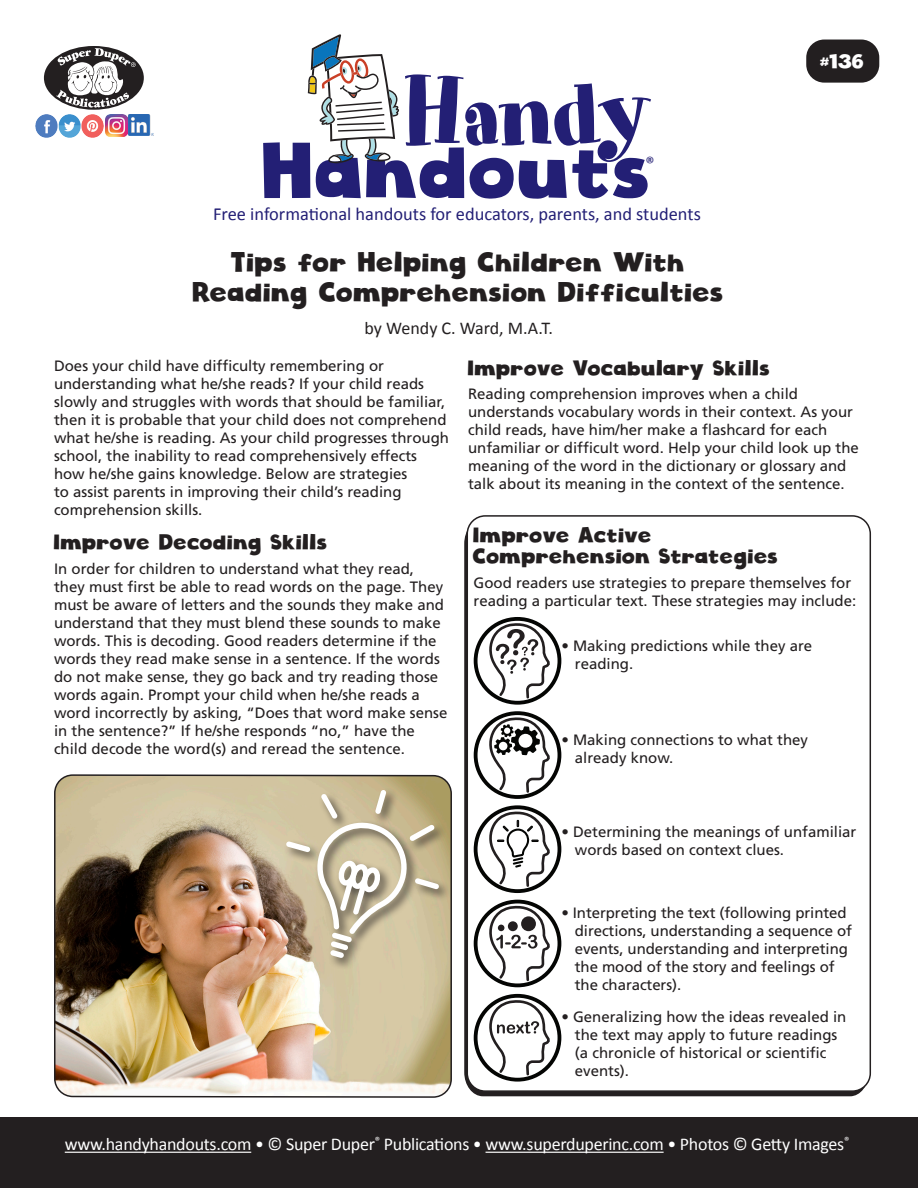
<style>
.page{position:relative;width:918px;height:1188px;background:#fff}
.page>*{position:absolute;margin:0;border:0;box-sizing:border-box;transform-origin:0 0}
.t1{font:93.75px "Art Department JNL";letter-spacing:-.03em;color:#231f75}
.t2{font:76.8px "Cloudy Witha Chanceof Love";color:#231f75}
.HH_Title{font:27px/30px "Cloudy Witha Chanceof Love";color:#231f20;text-align:center}
.HH_Text{font:21px/21px "Cloudy Witha Chanceof Love";color:#231f20}
.t3{font:19.5px "Cloudy Witha Chanceof Love";color:#fff}
.t4{font:18.45px "Calibri";color:#231f75}
.t5{font:18px "Calibri";letter-spacing:-.015em;color:#fff}
.HH_Author{font:18px "Calibri";color:#231f20}
.t6{font:18px "Calibri";color:#231f75}
.HH_Text-2{font:15px/18px "Frutiger";color:#231f20}
</style>
<div class="page">
<div style="left:806px;top:40px;width:73px;height:43px;background:#231f20;border-radius:18px"></div>
<div style="left:0;top:1118px;width:918px;height:70px;background:#231f20"></div>
<div style="left:44px;top:46px;width:100px;height:64px;background:#231f20;border-radius:50%"></div>
<svg style="left:56px;top:48px;width:80px;height:60px"></svg>
<img style="left:36px;top:115px;width:68px;height:22px">
<img style="left:106px;top:115px;width:21px;height:21px">
<hr style="left:65px;top:1152px;width:186px;height:1px;background:#fff">
<hr style="left:486px;top:1152px;width:178px;height:1px;background:#fff">
<img style="left:129px;top:115px;width:24px;height:21px">
<svg style="left:308px;top:34px;width:91px;height:129px"></svg>
<img style="left:54px;top:774px;width:398px;height:324px">
<div style="left:467px;top:515px;width:404px;height:577px;border:2px solid #231f20;border-radius:18px"></div>
<div style="left:474px;top:805px;width:87px;height:88px;border:4px solid #040503;border-radius:50%"></div>
<div style="left:474px;top:711px;width:87px;height:88px;border:4px solid #040503;border-radius:50%"></div>
<svg style="left:486px;top:714px;width:67px;height:83px"></svg>
<div style="left:474px;top:617px;width:87px;height:88px;border:4px solid #040503;border-radius:50%"></div>
<svg style="left:486px;top:620px;width:67px;height:83px"></svg>
<div style="left:474px;top:900px;width:87px;height:87px;border:4px solid #040503;border-radius:50%"></div>
<div style="left:474px;top:994px;width:87px;height:88px;border:4px solid #040503;border-radius:50%"></div>
<svg style="left:486px;top:808px;width:67px;height:345px"></svg>
<div style="left:283px;top:787px;width:168px;height:184px;background:#231f20;opacity:.75"></div>
<svg style="left:286px;top:841px;width:24px;height:11px"></svg>
<svg style="left:316px;top:790px;width:123px;height:168px;background:#c8bda0"></svg>
<p class="t1" style="left:402px;top:57px;width:252px">Handy</p>
<p class="t2" style="left:264px;top:123px;width:391px">Handouts</p>
<p class="t6" style="left:646px;top:150px;width:11px">®</p>
<p class="t4" style="left:213px;top:201px;width:489px">Free informational handouts for educators, parents, and students</p>
<p class="HH_Title" style="left:193px;top:247px;width:533px">Tips for Helping Children With<br>Reading Comprehension Difficulties</p>
<p class="HH_Author" style="left:365px;top:315px;width:190px">by Wendy C. Ward, M.A.T.</p>
<p class="t3" style="left:821px;top:49px;width:46px">#136</p>
<p class="HH_Text-2" style="left:54px;top:356px;width:397px">Does your child have difficulty remembering or understanding what he/she reads? If your child reads slowly and struggles with words that should be familiar, then it is probable that your child does not comprehend what he/she is reading. As your child progresses through school, the inability to read comprehensively effects how he/she gains knowledge. Below are strategies<br>to assist parents in improving their child’s reading comprehension skills.</p>
<p class="HH_Text" style="left:54px;top:532px;width:276px">Improve Decoding Skills</p>
<p class="HH_Text-2" style="left:54px;top:559px;width:395px">In order for children to understand what they read, they must first be able to read words on the page. They must be aware of letters and the sounds they make and understand that they must blend these sounds to make words. This is decoding. Good readers determine if the words they read make sense in a sentence. If the words do not make sense, they go back and try reading those words again. Prompt your child when he/she reads a word incorrectly by asking, “Does that word make sense in the sentence?” If he/she responds “no,” have the child decode the word(s) and reread the sentence.</p>
<p class="HH_Text" style="left:468px;top:357px;width:304px">Improve Vocabulary Skills</p>
<p class="HH_Text-2" style="left:468px;top:385px;width:392px">Reading comprehension improves when a child understands vocabulary words in their context. As your child reads, have him/her make a flashcard for each unfamiliar or difficult word. Help your child look up the meaning of the word in the dictionary or glossary and talk about its meaning in the context of the sentence.</p>
<p class="HH_Text" style="left:474px;top:525px;width:307px">Improve Active<br>Comprehension Strategies</p>
<p class="HH_Text-2" style="left:474px;top:573px;width:384px">Good readers use strategies to prepare themselves for reading a particular text. These strategies may include:</p>
<p class="HH_Text-2" style="left:575px;top:636px;width:239px;text-indent:-14px">• Making predictions while they are reading.</p>
<p class="HH_Text-2" style="left:575px;top:731px;width:235px;text-indent:-14px">• Making connections to what they already know.</p>
<p class="HH_Text-2" style="left:575px;top:823px;width:283px;text-indent:-14px">• Determining the meanings of unfamiliar words based on context clues.</p>
<p class="HH_Text-2" style="left:575px;top:904px;width:279px;text-indent:-14px">• Interpreting the text (following printed directions, understanding a sequence of events, understanding and interpreting the mood of the story and feelings of the characters).</p>
<p class="HH_Text-2" style="left:575px;top:1007px;width:273px;text-indent:-14px">• Generalizing how the ideas revealed in the text may apply to future readings (a chronicle of historical or scientific events).</p>
<p class="t5" style="left:65px;top:1132px;width:786px">www.handyhandouts.com • © Super Duper<sup>®</sup> Publications • www.superduperinc.com • Photos © Getty Images<sup>®</sup></p>
</div>
